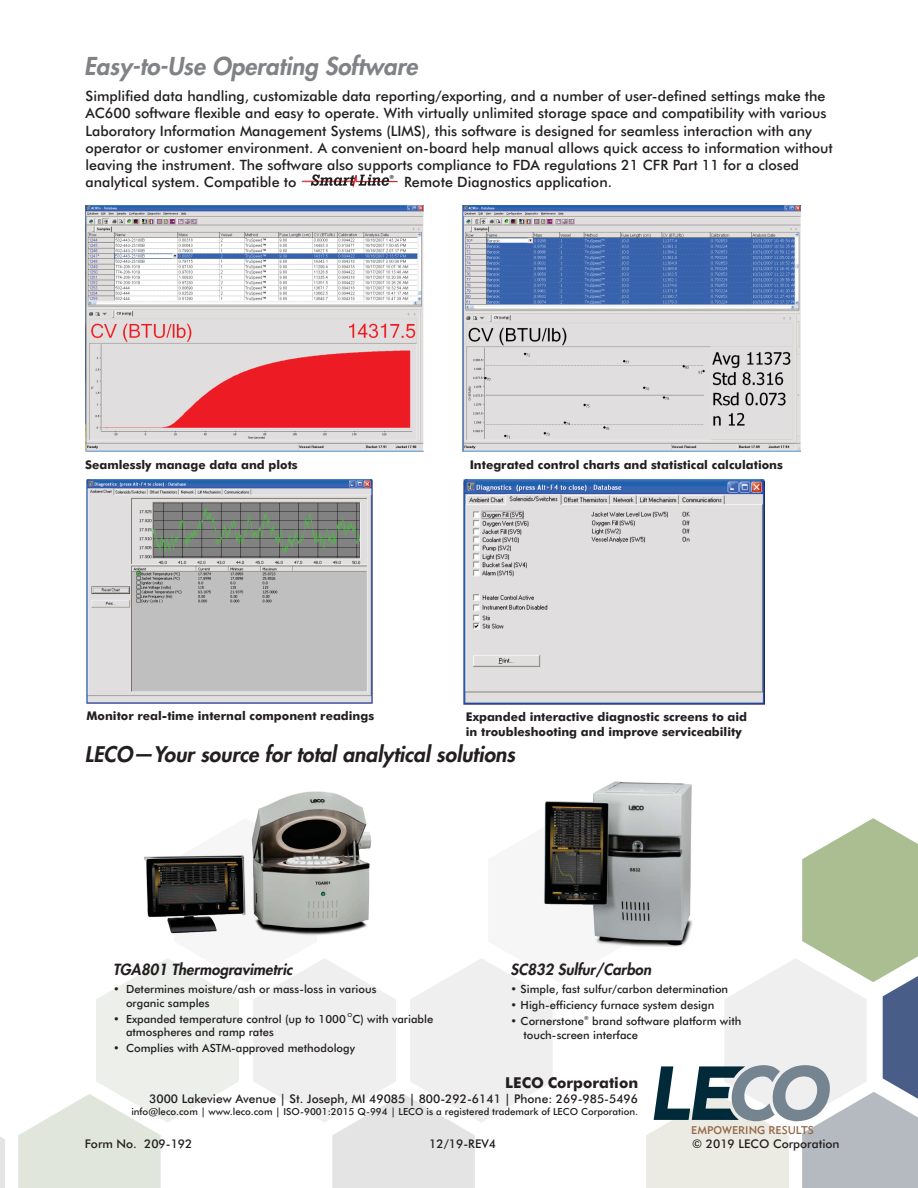
<style>
.page{position:relative;width:918px;height:1188px;background:#fff}
.page>*{position:absolute;margin:0;border:0;box-sizing:border-box;transform-origin:0 0}
.t1{font:italic 800 24px "Futura Std";color:#808285}
.t2{font:italic 800 21px "Futura Std";color:#231f20}
.t3{font:italic 800 15px "Futura Std";color:#231f20}
.t4{font:700 15px "Futura BT";color:#231f20}
.t5{font:500 14.25px/17.1px "Futura BT";color:#231f20}
.t6{font:700 12px/14.4px "Futura BT";color:#231f20}
.t7{font:500 12px "Futura BT";color:#231f20}
.t8{font:500 11.25px/13.5px "Futura BT";color:#231f20}
.t9{font:11.1px "Geometric 415 BT Medium A";color:#966a4d}
.t10{font:500 9.75px "Futura BT";color:#231f20}
.t11{font:700 5.7px "Swiss 721 BT";color:#231f20}
.t12{font:500 5.55px "Futura BT";color:#231f20}
</style>
<div class="page">
<img style="left:19px;top:1094px;width:142px;height:94px">
<div style="left:802px;top:1121px;width:116px;height:67px;background:#b5b9c0"></div>
<svg style="left:654px;top:818px;width:264px;height:303px"></svg>
<svg style="left:302px;top:174px;width:96px;height:14px"></svg>
<img style="left:535px;top:781px;width:166px;height:184px">
<img style="left:144px;top:791px;width:227px;height:145px">
<img style="left:86px;top:206px;width:338px;height:245px">
<img style="left:463px;top:206px;width:338px;height:245px">
<img style="left:87px;top:479px;width:285px;height:225px">
<img style="left:463px;top:479px;width:302px;height:226px">
<h1 class="t1" style="left:84px;top:55px;width:335px">Easy-to-Use Operating Software</h1>
<p class="t5" style="left:86px;top:89px;width:749px">Simplified data handling, customizable data reporting/exporting, and a number of user-defined settings make the AC600 software flexible and easy to operate. With virtually unlimited storage space and compatibility with various Laboratory Information Management Systems (LIMS), this software is designed for seamless interaction with any operator or customer environment. A convenient on-board help manual allows quick access to information without leaving the instrument. The software also supports compliance to FDA regulations 21 CFR Part 11 for a closed analytical system. Compatible to</p>
<p class="t11" style="left:389px;top:174px;width:6px">®</p>
<p class="t5" style="left:404px;top:174px;width:209px">Remote Diagnostics application.</p>
<p class="t6" style="left:85px;top:458px;width:214px">Seamlessly manage data and plots</p>
<p class="t6" style="left:470px;top:458px;width:315px">Integrated control charts and statistical calculations</p>
<p class="t6" style="left:87px;top:710px;width:289px">Monitor real-time internal component readings</p>
<p class="t6" style="left:466px;top:711px;width:283px">Expanded interactive diagnostic screens to aid in troubleshooting and improve serviceability</p>
<h2 class="t2" style="left:85px;top:745px;width:432px">LECO—Your source for total analytical solutions</h2>
<p class="t3" style="left:113px;top:962px;width:181px">TGA801 Thermogravimetric</p>
<p class="t8" style="left:126px;top:983px;width:252px;text-indent:-13px">• Determines moisture/ash or mass-loss in various organic samples</p>
<p class="t8" style="left:113px;top:1013px;width:234px">• Expanded temperature control (up to 1000</p>
<p class="t8" style="left:352px;top:1013px;width:82px">C) with variable</p>
<p class="t8" style="left:126px;top:1026px;width:149px">atmospheres and ramp rates</p>
<p class="t12" style="left:348px;top:1013px;width:6px">O</p>
<p class="t8" style="left:113px;top:1043px;width:244px">• Complies with ASTM-approved methodology</p>
<p class="t3" style="left:511px;top:962px;width:142px">SC832 Sulfur/Carbon</p>
<p class="t8" style="left:511px;top:983px;width:219px">• Simple, fast sulfur/carbon determination</p>
<p class="t8" style="left:511px;top:999px;width:205px">• High-efficiency furnace system design</p>
<p class="t8" style="left:524px;top:1016px;width:219px;text-indent:-13px">• Cornerstone brand software platform with touch-screen interface</p>
<p class="t12" style="left:584px;top:1016px;width:6px">®</p>
<p class="t4" style="left:505px;top:1076px;width:134px">LECO Corporation</p>
<p class="t7" style="left:149px;top:1094px;width:490px">3000 Lakeview Avenue | St. Joseph, MI 49085 | 800-292-6141 | Phone: 269-985-5496</p>
<p class="t10" style="left:131px;top:1108px;width:508px">info@leco.com | www.leco.com | ISO-9001:2015 Q-994 | LECO is a registered trademark of LECO Corporation.</p>
<p class="t9" style="left:691px;top:1124px;width:124px">EMPOWERING RESULTS</p>
<p class="t7" style="left:85px;top:1139px;width:109px">Form No. 209-192</p>
<p class="t7" style="left:429px;top:1139px;width:68px">12/19-REV4</p>
<p class="t7" style="left:692px;top:1139px;width:149px">© 2019 LECO Corporation</p>
</div>
